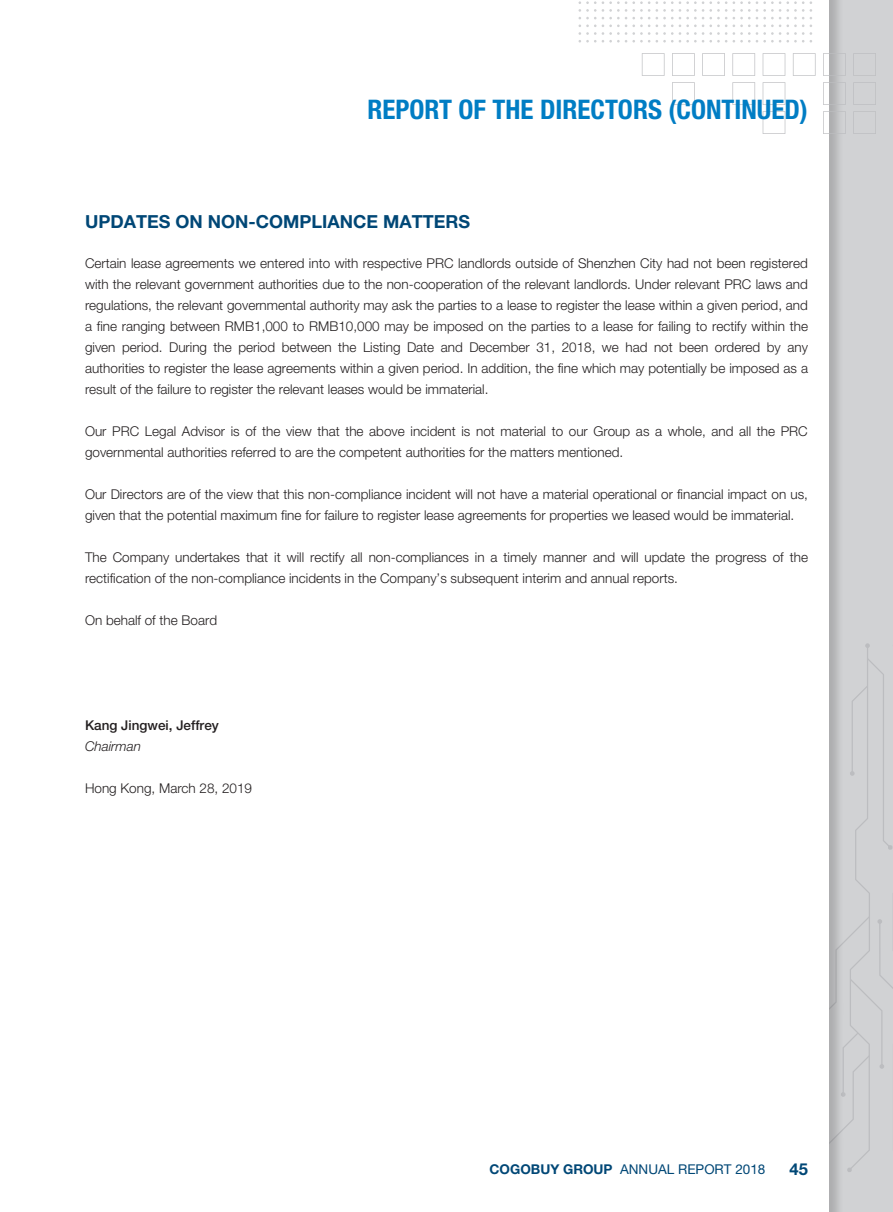
<style>
.page{position:relative;width:893px;height:1212px;background:#fff}
.page>*{position:absolute;margin:0;border:0;box-sizing:border-box;transform-origin:0 0}
.t1{font:700 condensed 27px "Helvetica Neue LT Std";color:#007dc4}
.t2{font:700 18px "Helvetica Neue LT Std";color:#004776}
.t3{font:700 16.5px "Helvetica Neue LT Std";color:#004776}
.t4{font:300 13.5px/21px "Helvetica Neue LT Std";color:#231f20}
.t5{font:13.5px "Helvetica Neue LT Std";color:#004776}
.t6{font:500 13.5px "Helvetica Neue LT Std";color:#231f20}
.t7{font:italic 300 13.5px "Helvetica Neue LT Std";color:#231f20}
.s1{font-weight:700}
</style>
<div class="page">
<div style="left:816px;top:0;width:77px;height:1212px;background:#231f20;opacity:.2"></div>
<svg style="left:763px;top:111px;width:22px;height:23px"></svg>
<svg style="left:823px;top:111px;width:23px;height:23px"></svg>
<svg style="left:853px;top:111px;width:23px;height:23px"></svg>
<svg style="left:672px;top:82px;width:23px;height:23px"></svg>
<svg style="left:732px;top:82px;width:23px;height:23px"></svg>
<svg style="left:763px;top:82px;width:22px;height:23px"></svg>
<svg style="left:823px;top:82px;width:23px;height:23px"></svg>
<svg style="left:853px;top:82px;width:23px;height:23px"></svg>
<svg style="left:642px;top:53px;width:22px;height:23px"></svg>
<svg style="left:672px;top:53px;width:23px;height:23px"></svg>
<svg style="left:702px;top:53px;width:23px;height:23px"></svg>
<svg style="left:732px;top:53px;width:23px;height:23px"></svg>
<svg style="left:763px;top:53px;width:22px;height:23px"></svg>
<svg style="left:793px;top:53px;width:22px;height:23px"></svg>
<svg style="left:823px;top:53px;width:23px;height:23px"></svg>
<svg style="left:853px;top:53px;width:23px;height:23px"></svg>
<svg style="left:578px;top:25px;width:18px;height:18px"></svg>
<svg style="left:602px;top:25px;width:125px;height:18px"></svg>
<svg style="left:733px;top:25px;width:71px;height:18px"></svg>
<svg style="left:810px;top:25px;width:2px;height:18px"></svg>
<svg style="left:578px;top:1px;width:18px;height:18px"></svg>
<svg style="left:602px;top:1px;width:125px;height:18px"></svg>
<svg style="left:733px;top:1px;width:71px;height:18px"></svg>
<svg style="left:810px;top:1px;width:2px;height:18px"></svg>
<h1 class="t1" style="left:368px;top:93px;width:442px">REPORT OF THE DIRECTORS (CONTINUED)</h1>
<h2 class="t2" style="left:85px;top:210px;width:387px">UPDATES ON NON-COMPLIANCE MATTERS</h2>
<p class="t4" style="left:85px;top:252px;width:724px;text-align:justify">Certain lease agreements we entered into with respective PRC landlords outside of Shenzhen City had not been registered with the relevant government authorities due to the non-cooperation of the relevant landlords. Under relevant PRC laws and regulations, the relevant governmental authority may ask the parties to a lease to register the lease within a given period, and a fine ranging between RMB1,000 to RMB10,000 may be imposed on the parties to a lease for failing to rectify within the given period. During the period between the Listing Date and December 31, 2018, we had not been ordered by any authorities to register the lease agreements within a given period. In addition, the fine which may potentially be imposed as a result of the failure to register the relevant leases would be immaterial.</p>
<p class="t4" style="left:85px;top:420px;width:724px">Our PRC Legal Advisor is of the view that the above incident is not material to our Group as a whole, and all the PRC governmental authorities referred to are the competent authorities for the matters mentioned.</p>
<p class="t4" style="left:85px;top:483px;width:724px">Our Directors are of the view that this non-compliance incident will not have a material operational or financial impact on us, given that the potential maximum fine for failure to register lease agreements for properties we leased would be immaterial.</p>
<p class="t4" style="left:85px;top:546px;width:724px">The Company undertakes that it will rectify all non-compliances in a timely manner and will update the progress of the rectification of the non-compliance incidents in the Company’s subsequent interim and annual reports.</p>
<p class="t4" style="left:85px;top:610px;width:134px">On behalf of the Board</p>
<p class="t6" style="left:85px;top:717px;width:135px">Kang Jingwei, Jeffrey</p>
<p class="t7" style="left:85px;top:738px;width:58px">Chairman</p>
<p class="t4" style="left:85px;top:778px;width:169px">Hong Kong, March 28, 2019</p>
<p class="t5" style="left:490px;top:1161px;width:277px"><span class="s1">COGOBUY GROUP</span> ANNUAL REPORT 2018</p>
<p class="t3" style="left:790px;top:1159px;width:20px">45</p>
</div>
